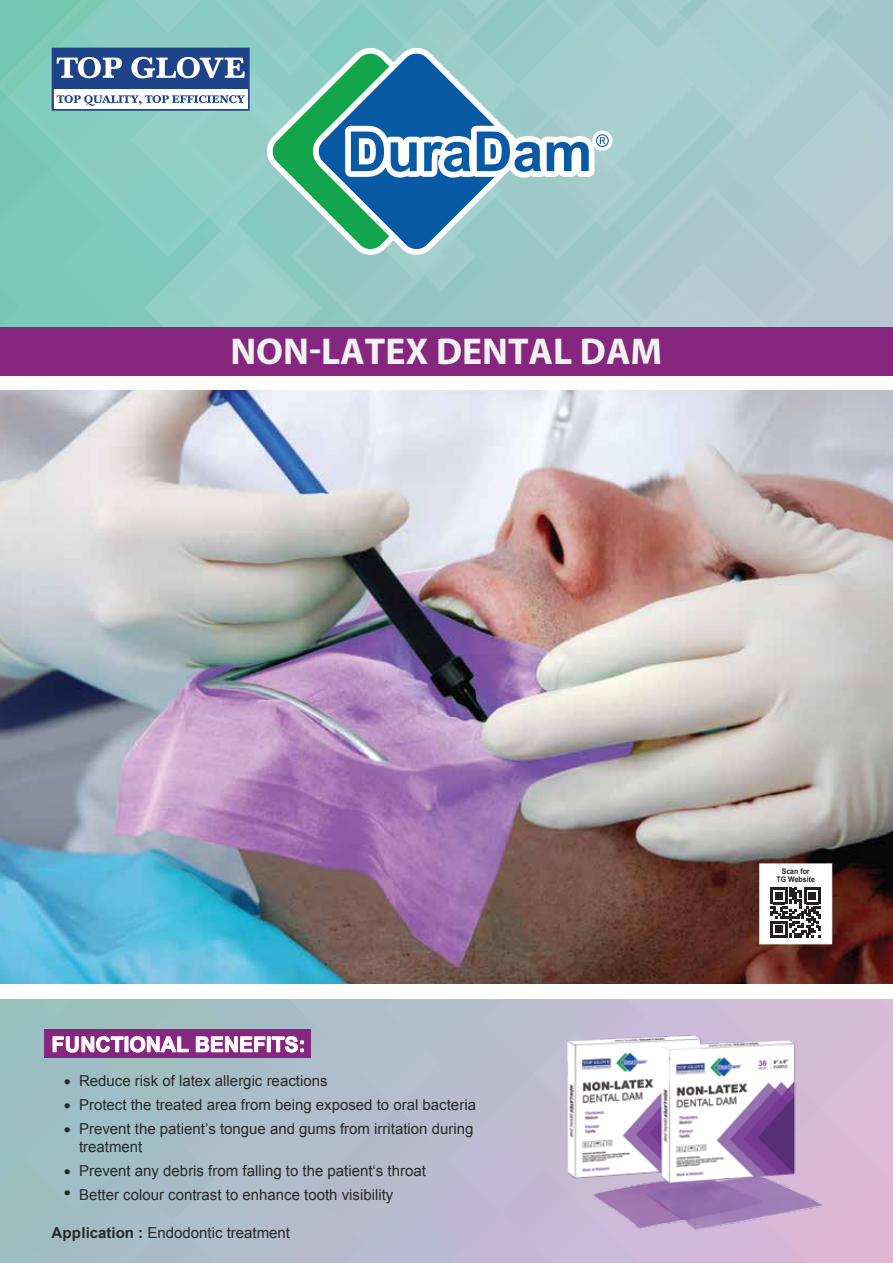
<style>
.page{position:relative;width:893px;height:1263px;background:#fff}
.page>*{position:absolute;margin:0;border:0;box-sizing:border-box;transform-origin:0 0}
.t1{font:700 37.5px "Myriad Pro";color:#f3f2f2}
.t2{font:700 21px "Arial";color:#fff}
.t3{font:700 18px/24px "Arial";color:#282828}
.t4{font:15px/24px "Arial";color:#282828}
.t5{font:700 7.8px/7.8px "Arial";color:#231f20;text-align:center;scale:.9 1}
.s1{font-weight:700}
</style>
<div class="page">
<img style="left:0;top:257px;width:893px;height:1006px">
<svg style="left:0;top:0;width:52px;height:257px;background:#7ac8b6"></svg>
<div style="left:0;top:375px;width:893px;height:15px;background:#fff"></div>
<div style="left:0;top:327px;width:893px;height:48px;background:#85277f"></div>
<div style="left:0;top:984px;width:893px;height:14px;background:#fff"></div>
<div style="left:44px;top:1030px;width:266px;height:28px;background:#85277f"></div>
<svg style="left:53px;top:1036px;width:70px;height:16px"></svg>
<svg style="left:130px;top:1036px;width:58px;height:16px"></svg>
<svg style="left:196px;top:1036px;width:69px;height:16px"></svg>
<div style="left:267px;top:1037px;width:3px;height:15px;border:1px solid #fff"></div>
<svg style="left:272px;top:1036px;width:32px;height:16px"></svg>
<img style="left:0;top:390px;width:893px;height:594px">
<img style="left:52px;top:0;width:841px;height:802px">
<div style="left:760px;top:864px;width:72px;height:80px;background:#fff;border:1px solid #fff"></div>
<svg style="left:771px;top:888px;width:50px;height:49px"></svg>
<img style="left:553px;top:998px;width:277px;height:265px">
<h1 class="t1" style="left:230px;top:327px;width:433px">NON-LATEX DENTAL DAM</h1>
<h2 class="t2" style="left:52px;top:1030px;width:255px">FUNCTIONAL BENEFITS:</h2>
<p class="t4" style="left:79px;top:1069px;width:398px">Reduce risk of latex allergic reactions<br>Protect the treated area from being exposed to oral bacteria<br>Prevent the patient’s tongue and gums from irritation during</p>
<p class="t4" style="left:79px;top:1135px;width:348px">treatment<br>Prevent any debris from falling to the patient‘s throat<br>Better colour contrast to enhance tooth visibility</p>
<p class="t3" style="left:64px;top:1070px;width:8px">• •</p>
<p class="t3" style="left:64px;top:1118px;width:8px">•</p>
<p class="t3" style="left:64px;top:1161px;width:8px;line-height:21.6px">• •</p>
<p class="t4" style="left:52px;top:1220px;width:240px"><span class="s1">Application :</span> Endodontic treatment</p>
<p class="t5" style="left:777px;top:867px;width:44px">Scan for<br>TG Website</p>
</div>
